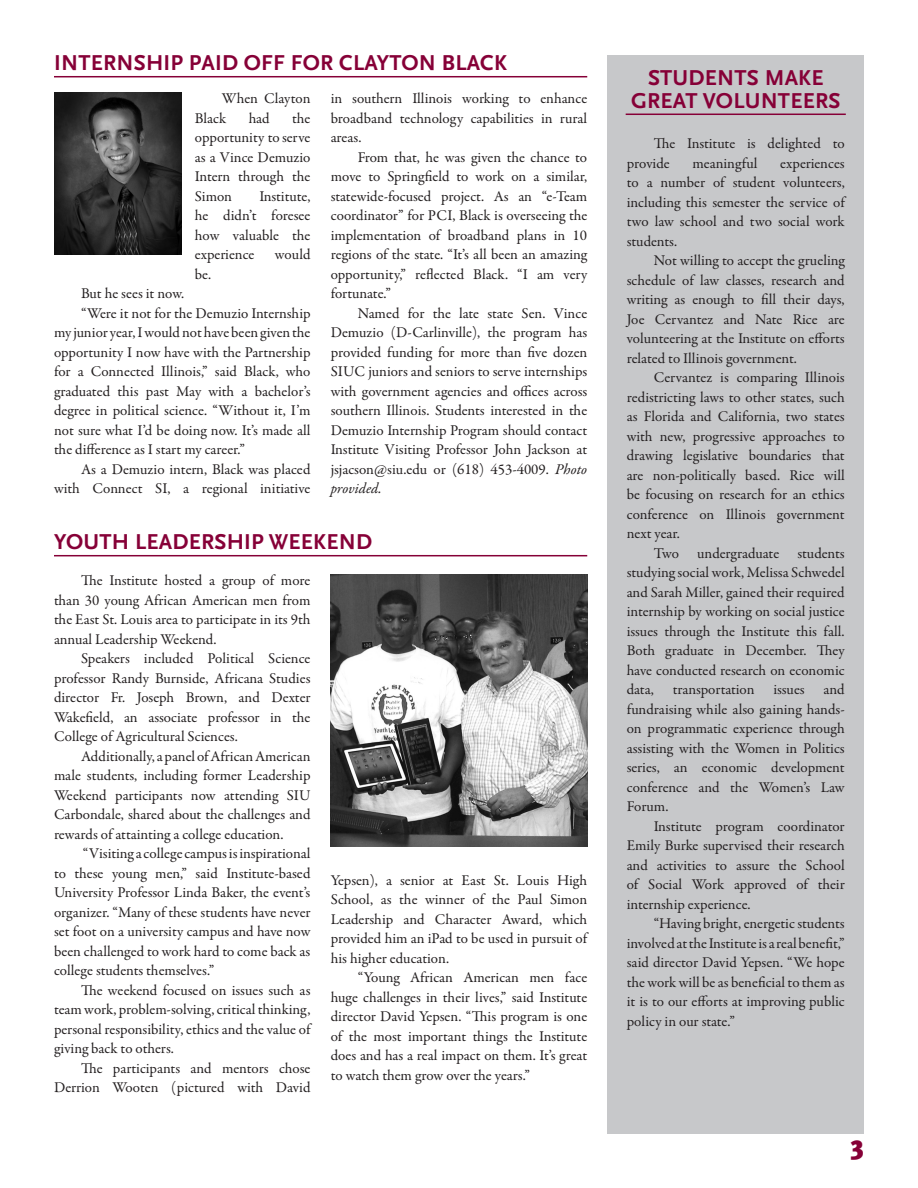
<style>
.page{position:relative;width:918px;height:1188px;background:#fff}
.page>*{position:absolute;margin:0;border:0;box-sizing:border-box;transform-origin:0 0}
.t1{font:900 27px "Scala Sans OT";color:#860037}
.t2{font:700 22.5px/22.5px "Scala Sans OT";letter-spacing:.01em;color:#860037;text-align:center}
.t3{font:15px/19.5px "Garamond Premr Pro";color:#231f20;text-align:justify}
.s1{font-style:italic}
</style>
<div class="page">
<div style="left:608px;top:55px;width:256px;height:1078px;background:#c7c8ca"></div>
<hr style="left:54px;top:76px;width:533px;height:1px;background:#860037">
<img style="left:54px;top:92px;width:127px;height:162px">
<hr style="left:626px;top:114px;width:220px;height:1px;background:#860037">
<hr style="left:54px;top:555px;width:533px;height:1px;background:#860037">
<img style="left:331px;top:574px;width:256px;height:273px">
<p class="t2" style="left:54px;top:52px;width:454px">INTERNSHIP PAID OFF FOR CLAYTON BLACK</p>
<p class="t3" style="left:195px;top:89px;width:117px;text-indent:27px">When Clayton<br>Black</p>
<p class="t3" style="left:195px;top:109px;width:117px;text-indent:97px">the opportunity to serve as a Vince Demuzio Intern through the Simon</p>
<p class="t3" style="left:249px;top:109px;width:22px">had</p>
<p class="t3" style="left:195px;top:187px;width:117px;text-indent:64px">Institute, he didn’t foresee how valuable the experience</p>
<p class="t3" style="left:275px;top:245px;width:37px">would</p>
<p class="t3" style="left:195px;top:265px;width:18px">be.</p>
<p class="t3" style="left:81px;top:284px;width:105px">But he sees it now.</p>
<p class="t3" style="left:54px;top:304px;width:258px;text-indent:27px">“Were it not for the Demuzio Internship my junior year, I would not have been given the opportunity I now have with the Partnership for a Connected Illinois,” said Black, who graduated this past May with a bachelor’s degree in political science. “Without it, I’m not sure what I’d be doing now. It’s made all the difference as I start my career.”</p>
<p class="t3" style="left:54px;top:460px;width:258px;text-align:right">As a Demuzio intern, Black was placed with Connect SI, a regional initiative</p>
<p class="t3" style="left:331px;top:89px;width:258px">in southern Illinois working to enhance broadband technology capabilities in rural areas.</p>
<p class="t3" style="left:331px;top:148px;width:258px;text-indent:27px">From that, he was given the chance to move to Springfield to work on a similar, statewide-focused project. As an “e-Team coordinator” for PCI, Black is overseeing the implementation of broadband plans in 10 regions of the state. “It’s all been an amazing opportunity,” reflected Black. “I am very fortunate.”</p>
<p class="t3" style="left:331px;top:304px;width:258px;text-indent:27px">Named for the late state Sen. Vince Demuzio (D-Carlinville), the program has provided funding for more than five dozen SIUC juniors and seniors to serve internships with government agencies and offices across southern Illinois. Students interested in the Demuzio Internship Program should contact Institute Visiting Professor John Jackson at jsjacson@siu.edu or (618) 453-4009. <span class="s1">Photo provided.</span></p>
<p class="t2" style="left:54px;top:531px;width:319px">YOUTH LEADERSHIP WEEKEND</p>
<p class="t3" style="left:54px;top:571px;width:258px;text-indent:27px">The Institute hosted a group of more than 30 young African American men from the East St. Louis area to participate in its 9th annual Leadership Weekend.</p>
<p class="t3" style="left:54px;top:649px;width:258px;text-indent:27px">Speakers included Political Science professor Randy Burnside, Africana Studies director Fr. Joseph Brown, and Dexter Wakefield, an associate professor in the College of Agricultural Sciences.</p>
<p class="t3" style="left:54px;top:746px;width:258px;text-indent:27px">Additionally, a panel of African American male students, including former Leadership Weekend participants now attending SIU Carbondale, shared about the challenges and rewards of attainting a college education.</p>
<p class="t3" style="left:54px;top:844px;width:258px;text-indent:29px">“Visiting a college campus is inspirational to these young men,” said Institute-based University Professor Linda Baker, the event’s organizer. “Many of these students have never set foot on a university campus and have now been challenged to work hard to come back as college students themselves.”</p>
<p class="t3" style="left:54px;top:980px;width:258px;text-indent:27px">The weekend focused on issues such as team work, problem-solving, critical thinking, personal responsibility, ethics and the value of giving back to others.</p>
<p class="t3" style="left:54px;top:1058px;width:258px;text-align:right">The participants and mentors chose<br>Derrion Wooten (pictured with David</p>
<p class="t3" style="left:331px;top:871px;width:258px">Yepsen), a senior at East St. Louis High School, as the winner of the Paul Simon Leadership and Character Award, which provided him an iPad to be used in pursuit of his higher education.</p>
<p class="t3" style="left:331px;top:968px;width:258px;text-indent:27px">“Young African American men face huge challenges in their lives,” said Institute director David Yepsen. “This program is one of the most important things the Institute does and has a real impact on them. It’s great to watch them grow over the years.”</p>
<p class="t2" style="left:631px;top:67px;width:211px">STUDENTS MAKE<br>GREAT VOLUNTEERS</p>
<p class="t3" style="left:627px;top:134px;width:220px;text-indent:27px">The Institute is delighted to provide</p>
<p class="t3" style="left:693px;top:153px;width:67px">meaningful</p>
<p class="t3" style="left:627px;top:153px;width:220px;text-indent:154px">experiences to a number of student volunteers, including this semester the service of two law school and two social work students.</p>
<p class="t3" style="left:627px;top:251px;width:220px;text-indent:27px">Not willing to accept the grueling schedule of law classes, research and writing as enough to fill their days, Joe Cervantez and Nate Rice are volunteering at the Institute on efforts related to Illinois government.</p>
<p class="t3" style="left:627px;top:368px;width:220px;text-indent:27px">Cervantez is comparing Illinois redistricting laws to other states, such as Florida and California, two states with new, progressive approaches to drawing legislative boundaries that are non-politically based. Rice will be focusing on research for an ethics conference on Illinois government next year.</p>
<p class="t3" style="left:627px;top:543px;width:220px;text-indent:27px">Two undergraduate students studying social work, Melissa Schwedel and Sarah Miller, gained their required internship by working on social justice issues through the Institute this fall.<br>Both graduate in December. They have conducted research on economic data,</p>
<p class="t3" style="left:627px;top:680px;width:220px;text-indent:197px">and fundraising while also gaining hands&shy;on programmatic experience through assisting with the Women in Politics series, an economic development conference and the Women’s Law Forum.</p>
<p class="t3" style="left:627px;top:816px;width:220px;text-indent:27px">Institute program coordinator Emily Burke supervised their research and activities to assure the School of Social Work approved of their internship experience.</p>
<p class="t3" style="left:627px;top:914px;width:220px;text-indent:27px">“Having bright, energetic students involved at the Institute is a real benefit,” said director David Yepsen. “We hope the work will be as beneficial to them as it is to our efforts at improving public policy in our state.”</p>
<p class="t3" style="left:673px;top:680px;width:83px">transportation</p>
<p class="t3" style="left:773px;top:680px;width:33px">issues</p>
<p class="t1" style="left:851px;top:1129px;width:15px">3</p>
</div>
